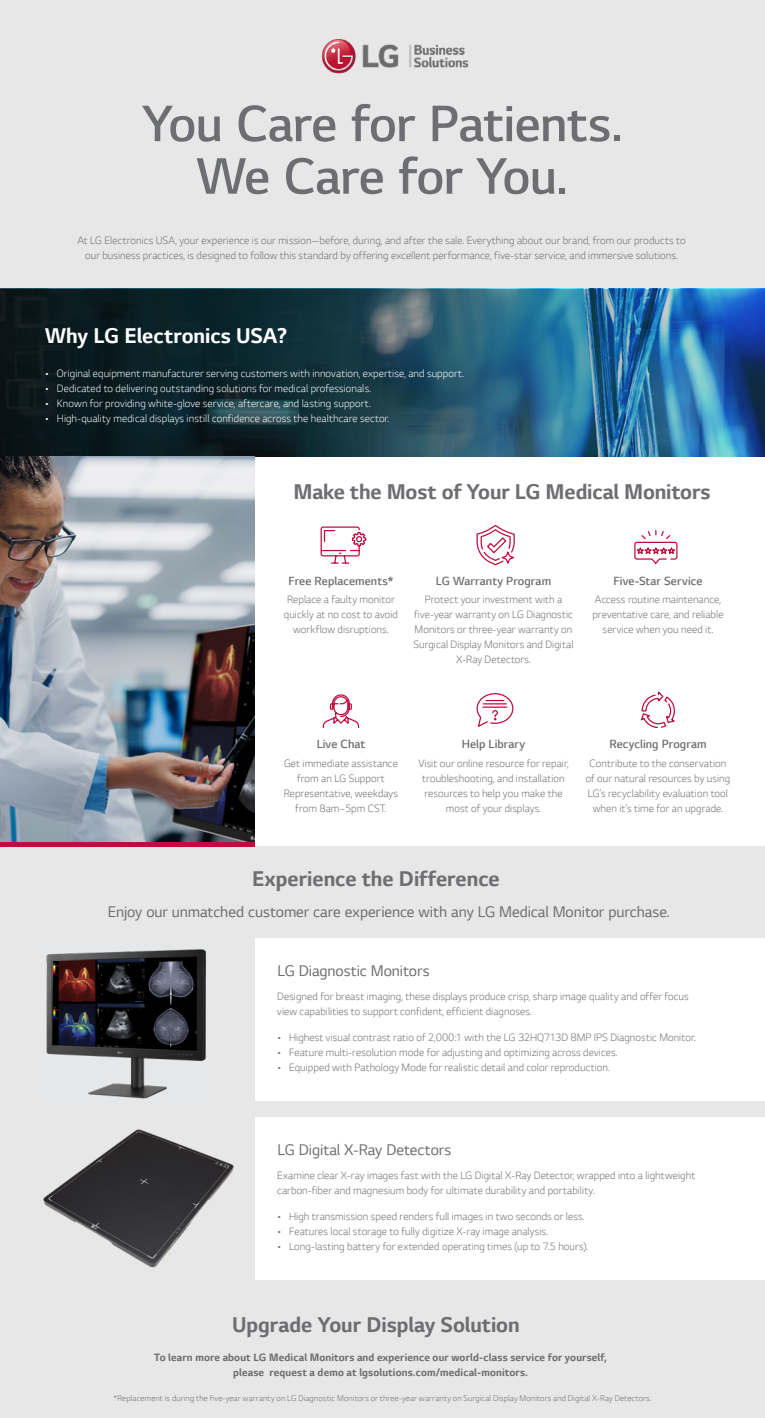
<style>
.page{position:relative;width:765px;height:1418px;background:#e7e7e7}
.page>*{position:absolute;margin:0;border:0;box-sizing:border-box;transform-origin:0 0}
.t1{font:300 53.75px/52.5px "LG Smart";letter-spacing:-.01em;color:#6d6e71;text-align:center}
.t2{font:700 22.5px "LG Smart";letter-spacing:-.005em;color:#6d6e71}
.t3{font:700 22.5px "LG Smart";color:#fff}
.t4{font:16.25px "LG Smart";letter-spacing:-.005em;color:#6d6e71}
.t5{font:300 12.5px "LG Smart";letter-spacing:.005em;color:#6d6e71}
.t6{font:300 11.25px/15px "LG Smart";letter-spacing:.005em;color:#6d6e71;text-align:center}
.t7{font:300 11.25px "LG Smart";letter-spacing:.005em;color:#fff}
.t8{font:700 11.25px/15px "LG Smart";letter-spacing:.01em;color:#6d6e71;text-align:center}
.t9{font:300 8.75px "LG Smart";letter-spacing:.015em;color:#6d6e71}
</style>
<div class="page">
<div style="left:255px;top:456px;width:510px;height:390px;background:#fff"></div>
<img style="left:0;top:289px;width:765px;height:167px">
<img style="left:0;top:456px;width:255px;height:386px">
<hr style="left:0;top:842px;width:255px;height:4px;background:#c00c3f">
<img style="left:322px;top:39px;width:147px;height:35px">
<div style="left:255px;top:938px;width:510px;height:162px;background:#fff"></div>
<div style="left:255px;top:1117px;width:510px;height:162px;background:#fff"></div>
<img style="left:43px;top:1129px;width:191px;height:139px">
<img style="left:46px;top:949px;width:160px;height:150px">
<svg style="left:320px;top:526px;width:47px;height:38px"></svg>
<svg style="left:476px;top:524px;width:39px;height:42px"></svg>
<svg style="left:634px;top:530px;width:44px;height:34px"></svg>
<svg style="left:322px;top:694px;width:38px;height:34px"></svg>
<svg style="left:476px;top:693px;width:38px;height:34px"></svg>
<svg style="left:641px;top:691px;width:34px;height:37px"></svg>
<h1 class="t1" style="left:142px;top:96px;width:482px">You Care for Patients.<br>We Care for You.</h1>
<p class="t6" style="left:77px;top:232px;width:610px">At LG Electronics USA, your experience is our mission—before, during, and after the sale. Everything about our brand, from our products to our business practices, is designed to follow this standard by offering excellent performance, five-star service, and immersive solutions.</p>
<h2 class="t3" style="left:45px;top:320px;width:244px">Why LG Electronics USA?</h2>
<p class="t7" style="left:46px;top:365px;width:420px">• Original equipment manufacturer serving customers with innovation, expertise, and support.</p>
<p class="t7" style="left:46px;top:380px;width:327px">• Dedicated to delivering outstanding solutions for medical professionals.</p>
<p class="t7" style="left:46px;top:395px;width:327px">• Known for providing white-glove service, aftercare, and lasting support.</p>
<p class="t7" style="left:46px;top:410px;width:345px">• High-quality medical displays instill confidence across the healthcare sector.</p>
<h2 class="t2" style="left:293px;top:476px;width:419px">Make the Most of Your LG Medical Monitors</h2>
<p class="t5" style="left:289px;top:572px;width:106px">Free Replacements*</p>
<p class="t6" style="left:284px;top:591px;width:116px">Replace a faulty monitor quickly at no cost to avoid workflow disruptions.</p>
<p class="t5" style="left:436px;top:572px;width:117px">LG Warranty Program</p>
<p class="t6" style="left:413px;top:591px;width:162px">Protect your investment with a five-year warranty on LG Diagnostic<br>Monitors or three-year warranty on<br>Surgical Display Monitors and Digital<br>X-Ray Detectors.</p>
<p class="t5" style="left:614px;top:572px;width:90px">Five-Star Service</p>
<p class="t6" style="left:592px;top:591px;width:133px">Access routine maintenance, preventative care, and reliable service when you need it.</p>
<p class="t5" style="left:317px;top:736px;width:50px">Live Chat</p>
<p class="t6" style="left:284px;top:755px;width:116px">Get immediate assistance from an LG Support<br>Representative, weekdays from 8am–5pm CST.</p>
<p class="t5" style="left:462px;top:736px;width:65px">Help Library</p>
<p class="t6" style="left:418px;top:755px;width:152px">Visit our online resource for repair, troubleshooting, and installation resources to help you make the most of your displays.</p>
<p class="t5" style="left:609px;top:736px;width:99px">Recycling Program</p>
<p class="t6" style="left:586px;top:755px;width:146px">Contribute to the conservation of our natural resources by using<br>LG’s recyclability evaluation tool when it’s time for an upgrade.</p>
<h2 class="t2" style="left:252px;top:863px;width:249px">Experience the Difference</h2>
<h3 class="t4" style="left:108px;top:901px;width:564px">Enjoy our unmatched customer care experience with any LG Medical Monitor purchase.</h3>
<h3 class="t4" style="left:278px;top:959px;width:154px">LG Diagnostic Monitors</h3>
<p class="t6" style="left:277px;top:988px;width:413px;text-align:left">Designed for breast imaging, these displays produce crisp, sharp image quality and offer focus view capabilities to support confident, efficient diagnoses.</p>
<p class="t6" style="left:278px;top:1029px;width:419px">• Highest visual contrast ratio of 2,000:1 with the LG 32HQ713D 8MP IPS Diagnostic Monitor.</p>
<p class="t6" style="left:278px;top:1044px;width:341px">• Feature multi-resolution mode for adjusting and optimizing across devices.</p>
<p class="t6" style="left:278px;top:1059px;width:334px">• Equipped with Pathology Mode for realistic detail and color reproduction.</p>
<h3 class="t4" style="left:278px;top:1138px;width:175px">LG Digital X-Ray Detectors</h3>
<p class="t6" style="left:277px;top:1167px;width:419px;text-align:left">Examine clear X-ray images fast with the LG Digital X-Ray Detector, wrapped into a lightweight carbon-fiber and magnesium body for ultimate durability and portability.</p>
<p class="t6" style="left:278px;top:1208px;width:308px">• High transmission speed renders full images in two seconds or less.</p>
<p class="t6" style="left:278px;top:1223px;width:272px">• Features local storage to fully digitize X-ray image analysis.</p>
<p class="t6" style="left:278px;top:1238px;width:312px">• Long-lasting battery for extended operating times (up to 7.5 hours).</p>
<h2 class="t2" style="left:232px;top:1309px;width:289px">Upgrade Your Display Solution</h2>
<p class="t8" style="left:154px;top:1349px;width:454px">To learn more about LG Medical Monitors and experience our world-class service for yourself, please request a demo at lgsolutions.com/medical-monitors.</p>
<p class="t9" style="left:114px;top:1391px;width:539px">*Replacement is during the five-year warranty on LG Diagnostic Monitors or three-year warranty on Surgical Display Monitors and Digital X-Ray Detectors.</p>
</div>
